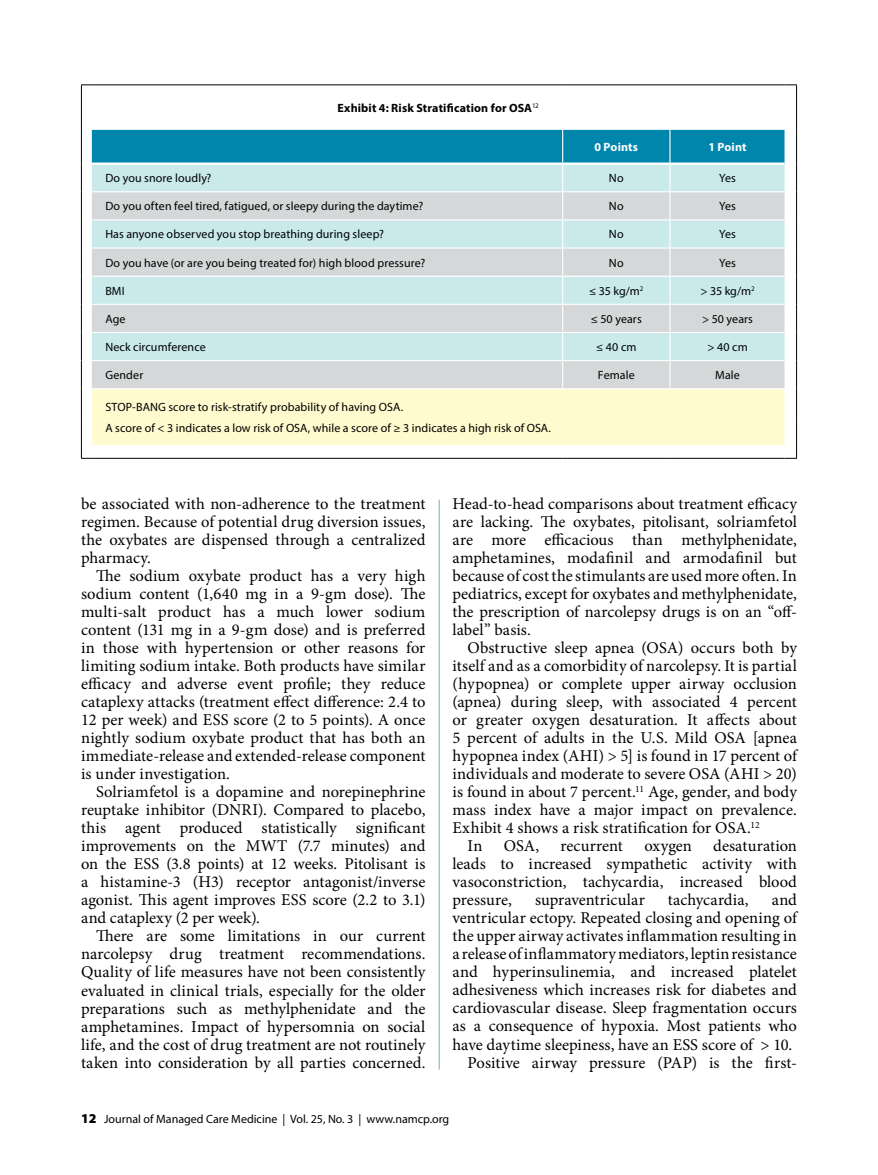
<style>
.page{position:relative;width:878px;height:1175px;background:#fff}
.page>*{position:absolute;margin:0;border:0;box-sizing:border-box;transform-origin:0 0}
.t1{font:16.5px/18px "Minion Pro";letter-spacing:.005em;color:#000;text-align:justify}
.t2{font:12px/21px "Myriad Pro";letter-spacing:.005em;color:#000}
.t3{font:700 12px "Myriad Pro";letter-spacing:.015em;color:#000}
.t4{font:700 12px "Myriad Pro";letter-spacing:.015em;color:#fff}
.s1{font-weight:900;font-size:13.5px}
</style>
<div class="page">
<hr style="left:439px;top:500px;width:1px;height:569px;background:#73afb7">
<hr style="left:81px;top:85px;width:1px;height:45px;background:#000">
<hr style="left:92px;top:84px;width:470px;height:1px;background:#000">
<hr style="left:562px;top:84px;width:108px;height:1px;background:#000">
<hr style="left:670px;top:84px;width:114px;height:1px;background:#000">
<svg style="left:784px;top:84px;width:12px;height:1px"></svg>
<hr style="left:796px;top:85px;width:1px;height:45px;background:#000">
<svg style="left:81px;top:130px;width:716px;height:329px;background:#c6dddb"></svg>
<hr style="left:670px;top:360px;width:114px;height:1px;background:#fff">
<hr style="left:92px;top:388px;width:470px;height:1px;background:#fff">
<hr style="left:562px;top:388px;width:108px;height:1px;background:#fff">
<hr style="left:670px;top:388px;width:114px;height:1px;background:#fff">
<p class="t3" style="left:337px;top:100px;width:203px">Exhibit 4: Risk Stratification for OSA<sup>12</sup></p>
<p class="t4" style="left:594px;top:139px;width:45px">0 Points</p>
<p class="t4" style="left:708px;top:139px;width:40px">1 Point</p>
<p class="t2" style="left:105px;top:167px;width:107px">Do you snore loudly?</p>
<p class="t2" style="left:609px;top:167px;width:16px">No</p>
<p class="t2" style="left:719px;top:167px;width:18px">Yes</p>
<p class="t2" style="left:105px;top:196px;width:319px">Do you often feel tired, fatigued, or sleepy during the daytime?</p>
<p class="t2" style="left:609px;top:196px;width:16px">No</p>
<p class="t2" style="left:719px;top:196px;width:18px">Yes</p>
<p class="t2" style="left:105px;top:224px;width:280px">Has anyone observed you stop breathing during sleep?</p>
<p class="t2" style="left:609px;top:224px;width:16px">No</p>
<p class="t2" style="left:719px;top:224px;width:18px">Yes</p>
<p class="t2" style="left:105px;top:252px;width:321px">Do you have (or are you being treated for) high blood pressure?</p>
<p class="t2" style="left:609px;top:252px;width:16px">No</p>
<p class="t2" style="left:719px;top:252px;width:18px">Yes</p>
<p class="t2" style="left:105px;top:280px;width:21px">BMI</p>
<p class="t2" style="left:589px;top:280px;width:56px">≤ 35 kg/m<sup>2</sup></p>
<p class="t2" style="left:700px;top:280px;width:56px">&gt; 35 kg/m<sup>2</sup></p>
<p class="t2" style="left:105px;top:308px;width:22px">Age</p>
<p class="t2" style="left:590px;top:308px;width:53px">≤ 50 years</p>
<p class="t2" style="left:702px;top:308px;width:53px">&gt; 50 years</p>
<p class="t2" style="left:105px;top:336px;width:102px">Neck circumference</p>
<p class="t2" style="left:596px;top:336px;width:42px">≤ 40 cm</p>
<p class="t2" style="left:707px;top:336px;width:42px">&gt; 40 cm</p>
<p class="t2" style="left:105px;top:364px;width:39px">Gender</p>
<p class="t2" style="left:598px;top:364px;width:38px">Female</p>
<p class="t2" style="left:715px;top:364px;width:26px">Male</p>
<p class="t2" style="left:105px;top:396px;width:447px">STOP-BANG score to risk-stratify probability of having OSA.<br>A score of &lt; 3 indicates a low risk of OSA, while a score of ≥ 3 indicates a high risk of OSA.</p>
<p class="t1" style="left:81px;top:495px;width:346px">be associated with non-adherence to the treatment regimen. Because of potential drug diversion issues, the oxybates are dispensed through a centralized pharmacy.</p>
<p class="t1" style="left:81px;top:567px;width:346px;text-indent:15px">The sodium oxybate product has a very high sodium content (1,640 mg in a 9-gm dose). The multi-salt product has a much lower sodium content (131 mg in a 9-gm dose) and is preferred in those with hypertension or other reasons for limiting sodium intake. Both products have similar efficacy and adverse event profile; they reduce cataplexy attacks (treatment effect difference: 2.4 to 12 per week) and ESS score (2 to 5 points). A once nightly sodium oxybate product that has both an immediate-release and extended-release component is under investigation.</p>
<p class="t1" style="left:81px;top:783px;width:346px;text-indent:15px">Solriamfetol is a dopamine and norepinephrine reuptake inhibitor (DNRI). Compared to placebo, this agent produced statistically significant improvements on the MWT (7.7 minutes) and on the ESS (3.8 points) at 12 weeks. Pitolisant is a histamine-3 (H3) receptor antagonist/inverse agonist. This agent improves ESS score (2.2 to 3.1) and cataplexy (2 per week).</p>
<p class="t1" style="left:81px;top:927px;width:346px;text-indent:15px">There are some limitations in our current narcolepsy drug treatment recommendations.<br>Quality of life measures have not been consistently evaluated in clinical trials, especially for the older preparations such as methylphenidate and the amphetamines. Impact of hypersomnia on social life, and the cost of drug treatment are not routinely taken into consideration by all parties concerned.</p>
<p class="t1" style="left:452px;top:495px;width:346px">Head-to-head comparisons about treatment efficacy are lacking. The oxybates, pitolisant, solriamfetol are more efficacious than methylphenidate, amphetamines, modafinil and armodafinil but because of cost the stimulants are used more often. In pediatrics, except for oxybates and methylphenidate, the prescription of narcolepsy drugs is on an “off&shy;label” basis.</p>
<p class="t1" style="left:467px;top:639px;width:331px">Obstructive sleep apnea (OSA) occurs both by</p>
<p class="t1" style="left:452px;top:657px;width:346px">itself and as a comorbidity of narcolepsy. It is partial</p>
<p class="t1" style="left:452px;top:675px;width:346px">(hypopnea) or complete upper airway occlusion</p>
<p class="t1" style="left:452px;top:693px;width:346px">(apnea) during sleep, with associated 4 percent</p>
<p class="t1" style="left:452px;top:711px;width:346px">or greater oxygen desaturation. It affects about</p>
<p class="t1" style="left:452px;top:729px;width:346px">5 percent of adults in the U.S. Mild OSA [apnea</p>
<p class="t1" style="left:452px;top:747px;width:346px">hypopnea index (AHI) &gt; 5] is found in 17 percent of</p>
<p class="t1" style="left:452px;top:765px;width:346px">individuals and moderate to severe OSA (AHI &gt; 20)</p>
<p class="t1" style="left:452px;top:783px;width:346px">is found in about 7 percent.<sup>11</sup> Age, gender, and body</p>
<p class="t1" style="left:452px;top:801px;width:346px">mass index have a major impact on prevalence.</p>
<p class="t1" style="left:452px;top:819px;width:308px">Exhibit 4 shows a risk stratification for OSA.<sup>12</sup></p>
<p class="t1" style="left:467px;top:837px;width:16px">In</p>
<p class="t1" style="left:504px;top:837px;width:37px">OSA,</p>
<p class="t1" style="left:560px;top:837px;width:64px">recurrent</p>
<p class="t1" style="left:644px;top:837px;width:49px">oxygen</p>
<p class="t1" style="left:452px;top:837px;width:346px;text-indent:261px">desaturation leads to increased sympathetic activity with vasoconstriction, tachycardia, increased blood pressure,</p>
<p class="t1" style="left:452px;top:891px;width:346px;text-align:right">and<br>ventricular ectopy. Repeated closing and opening of the upper airway activates inflammation resulting in a release of inflammatory mediators, leptin resistance and hyperinsulinemia, and increased platelet adhesiveness which increases risk for diabetes and cardiovascular disease. Sleep fragmentation occurs as a consequence of hypoxia. Most patients who have daytime sleepiness, have an ESS score of &gt; 10.<br>Positive airway pressure (PAP) is the first-</p>
<p class="t1" style="left:535px;top:891px;width:111px">supraventricular</p>
<p class="t1" style="left:668px;top:891px;width:82px">tachycardia,</p>
<p class="t2" style="left:81px;top:1108px;width:370px"><span class="s1">12</span> Journal of Managed Care Medicine | Vol. 25, No. 3 | www.namcp.org</p>
</div>
